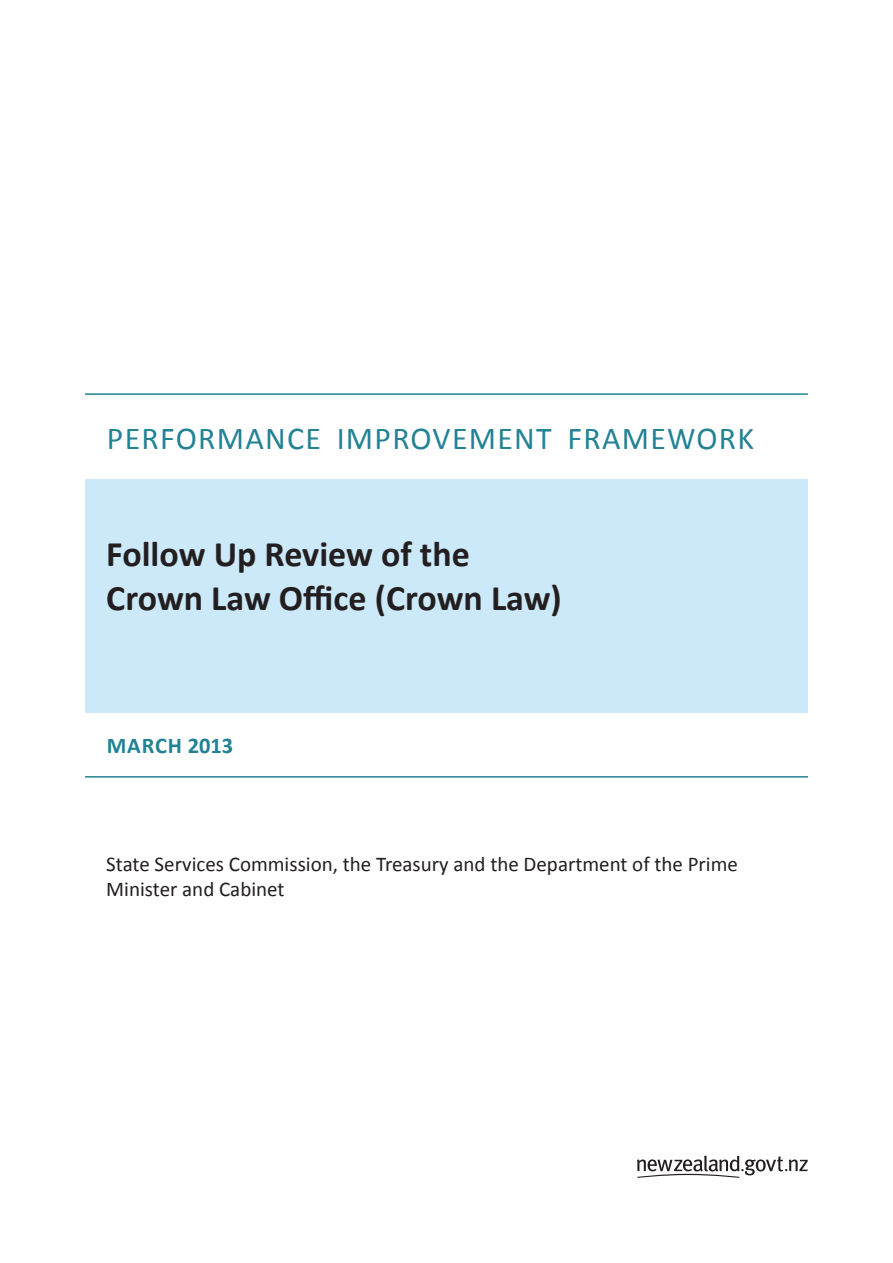
<style>
.page{position:relative;width:893px;height:1263px;background:#fff}
.page>*{position:absolute;margin:0;border:0;box-sizing:border-box;transform-origin:0 0}
.t1{font:700 36px "Calibri";color:#231f20}
.t2{font:31.95px "Calibri";letter-spacing:.04em;color:#238294}
.t3{font:700 22.5px "Calibri";letter-spacing:.03em;color:#238294}
.t4{font:21px/25.2px "Calibri";color:#231f20}
</style>
<div class="page">
<div style="left:85px;top:479px;width:723px;height:234px;background:#cce9f9"></div>
<svg style="left:637px;top:1155px;width:171px;height:23px"></svg>
<hr style="left:85px;top:393px;width:723px;height:2px;background:#238294">
<hr style="left:85px;top:776px;width:723px;height:1px;background:#238294">
<p class="t2" style="left:107px;top:418px;width:649px">PERFORMANCE IMPROVEMENT FRAMEWORK</p>
<p class="t1" style="left:106px;top:531px;width:365px">Follow Up Review of the</p>
<p class="t1" style="left:106px;top:575px;width:457px">Crown Law Office (Crown Law)</p>
<p class="t3" style="left:107px;top:731px;width:128px">MARCH 2013</p>
<p class="t4" style="left:106px;top:851px;width:633px">State Services Commission, the Treasury and the Department of the Prime<br>Minister and Cabinet</p>
</div>
